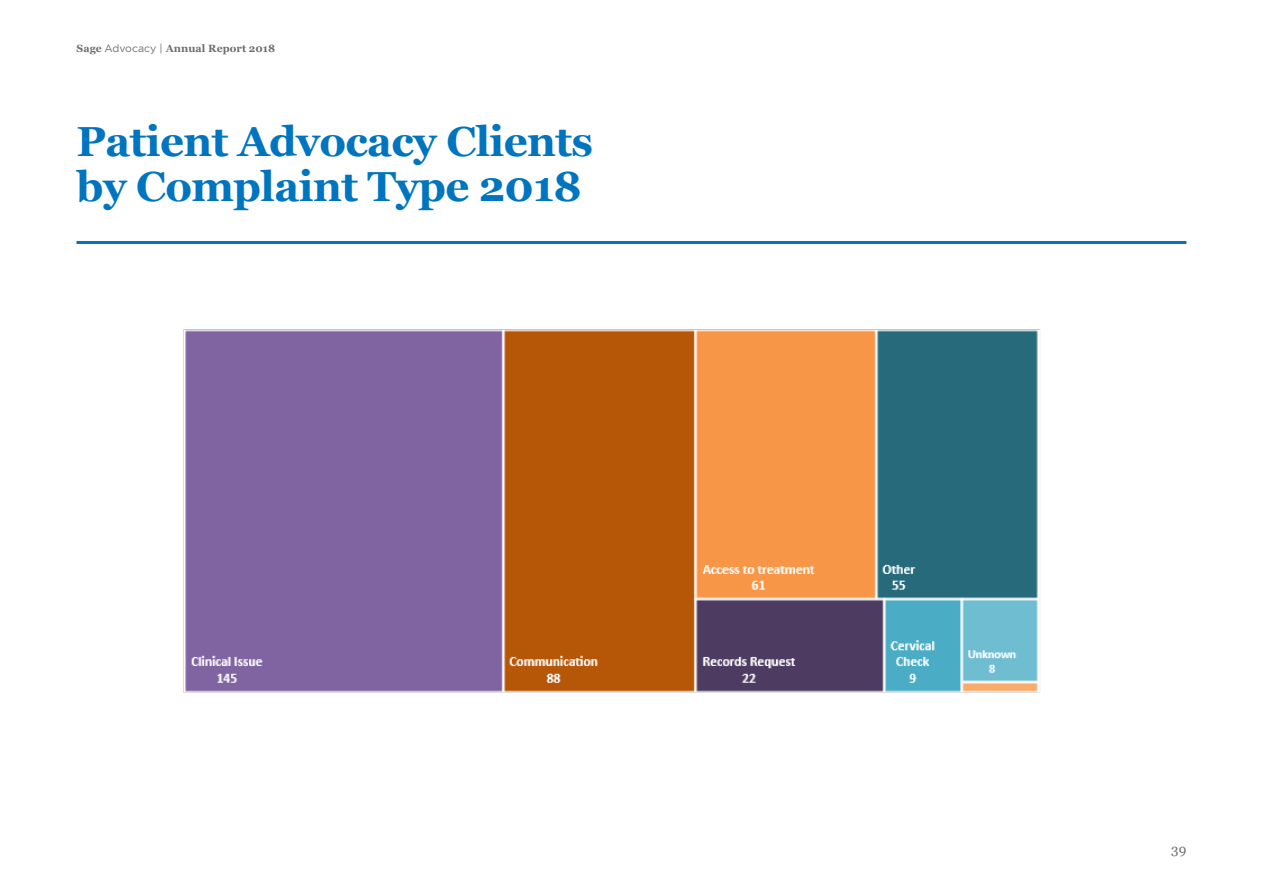
<style>
.page{position:relative;width:1263px;height:893px;background:#fff}
.page>*{position:absolute;margin:0;border:0;box-sizing:border-box;transform-origin:0 0}
.t1{font:700 42px/45px "Georgia";letter-spacing:-.015em;color:#0075bf}
.t2{font:13.5px "Georgia";color:#706f6f}
.t3{font:700 10.5px "Georgia";letter-spacing:.005em;color:#706f6f}
.s1{font-family:"Gotham Pro";font-weight:400}
</style>
<div class="page">
<img style="left:183px;top:329px;width:858px;height:364px">
<hr style="left:77px;top:241px;width:1109px;height:3px;background:#0075bf">
<p class="t3" style="left:77px;top:41px;width:200px">Sage <span class="s1">Advocacy |</span> Annual Report 2018</p>
<p class="t1" style="left:77px;top:120px;width:518px">Patient Advocacy Clients by Complaint Type 2018</p>
<p class="t2" style="left:1171px;top:840px;width:17px">39</p>
</div>
